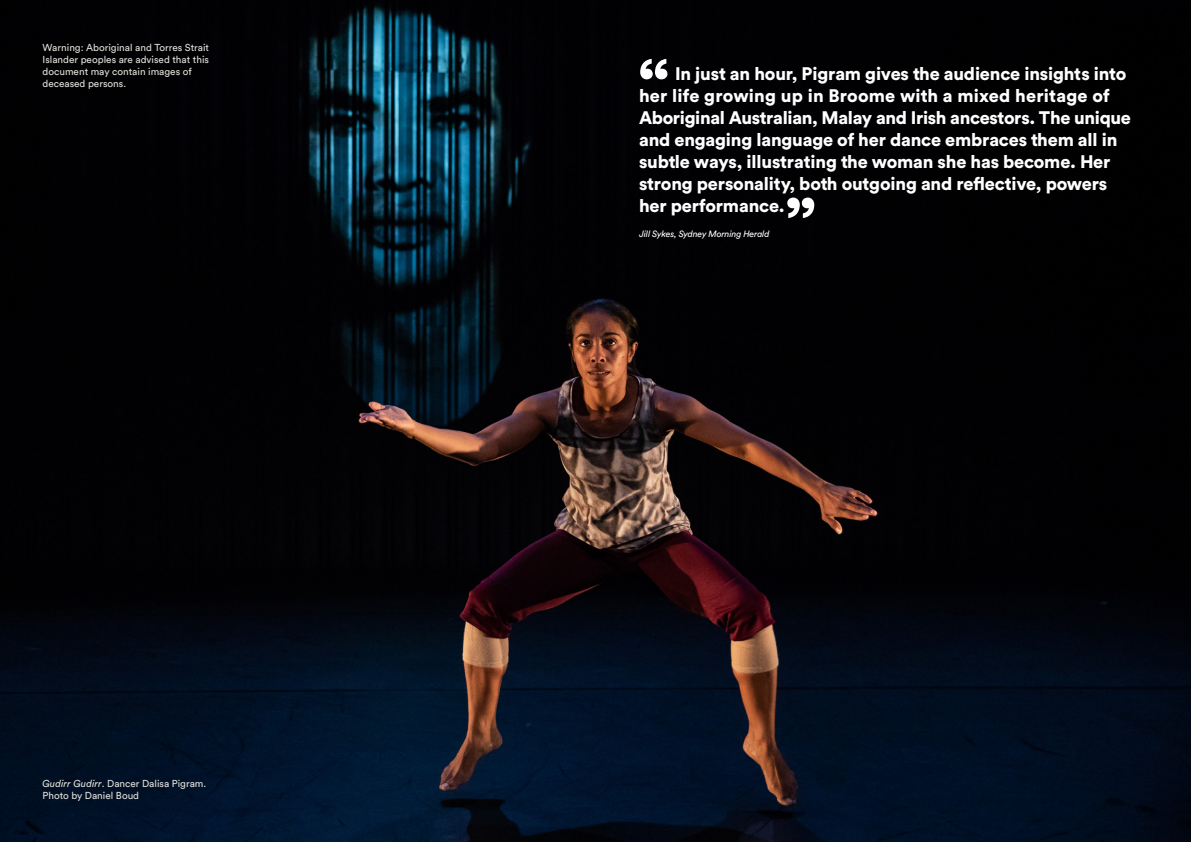
<style>
.page{position:relative;width:1191px;height:842px;background:#fff}
.page>*{position:absolute;margin:0;border:0;box-sizing:border-box;transform-origin:0 0}
.t1{font:900 70px "Circular Pro";color:#fff}
.t2{font:900 18px/22px "Circular Pro";letter-spacing:-.01em;color:#fff}
.t3{font:10px/12px "Circular Pro";color:#e3e1dc}
.t4{font:italic 9px "Circular Pro";letter-spacing:-.02em;color:#fff}
.s1{font-style:italic}
</style>
<div class="page">
<img style="left:0;top:0;width:1191px;height:842px">
<p class="t3" style="left:43px;top:41px;width:168px">Warning: Aboriginal and Torres Strait<br>Islander peoples are advised that this document may contain images of deceased persons.</p>
<p class="t3" style="left:43px;top:777px;width:165px"><span class="s1">Gudirr Gudirr</span>. Dancer Dalisa Pigram.<br>Photo by Daniel Boud</p>
<h1 class="t1" style="left:638px;top:35px;width:33px">“</h1>
<p class="t2" style="left:639px;top:62px;width:493px;text-indent:36px">In just an hour, Pigram gives the audience insights into her life growing up in Broome with a mixed heritage of Aboriginal Australian, Malay and Irish ancestors. The unique and engaging language of her dance embraces them all in subtle ways, illustrating the woman she has become. Her strong personality, both outgoing and reflective, powers her performance.</p>
<p class="t4" style="left:639px;top:228px;width:132px">Jill Sykes, Sydney Morning Herald</p>
<h1 class="t1" style="left:785px;top:174px;width:33px">”</h1>
</div>
